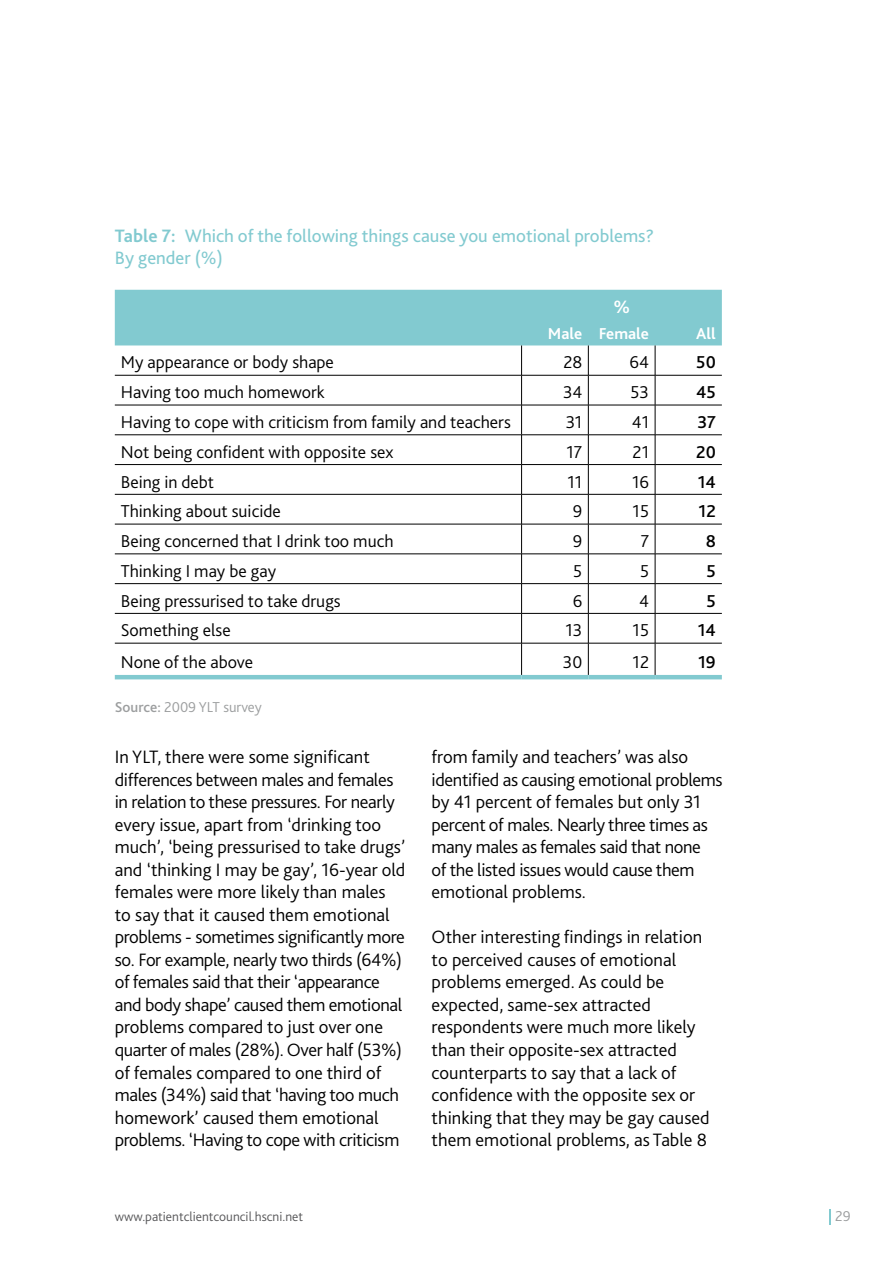
<style>
.page{position:relative;width:893px;height:1263px;background:#fff}
.page>*{position:absolute;margin:0;border:0;box-sizing:border-box;transform-origin:0 0}
.t1{font:300 18.75px/22.5px "Bliss 2";letter-spacing:-.02em;color:#000}
.t2{font:300 18.75px/22.5px "Bliss 2";color:#000}
.t3{font:18.75px/21.8px "Bliss 2";color:#82cad0}
.t4{font:700 18.75px "Bliss 2";color:#fff}
.t5{font:300 18px "Bliss 2";color:#000}
.t6{font:500 18px "Bliss 2";color:#000}
.t7{font:700 16.5px "Bliss 2";color:#fff}
.t8{font:300 15px "Bliss 2";color:#9c9e9f}
.t9{font:300 13.5px "Bliss 2";color:#58585a}
.s1{font-weight:700}
.s2{font-weight:500}
</style>
<div class="page">
<div style="left:115px;top:290px;width:607px;height:55px;background:#82cad0"></div>
<hr style="left:521px;top:345px;width:1px;height:30px;background:#000">
<hr style="left:588px;top:345px;width:1px;height:30px;background:#000">
<hr style="left:115px;top:375px;width:407px;height:1px;background:#000">
<hr style="left:522px;top:375px;width:66px;height:1px;background:#000">
<hr style="left:521px;top:375px;width:1px;height:30px;background:#000">
<hr style="left:588px;top:375px;width:67px;height:1px;background:#000">
<hr style="left:588px;top:375px;width:1px;height:30px;background:#000">
<hr style="left:655px;top:375px;width:67px;height:1px;background:#000">
<hr style="left:115px;top:405px;width:407px;height:1px;background:#000">
<hr style="left:522px;top:405px;width:66px;height:1px;background:#000">
<hr style="left:521px;top:405px;width:1px;height:30px;background:#000">
<hr style="left:588px;top:405px;width:67px;height:1px;background:#000">
<hr style="left:588px;top:405px;width:1px;height:30px;background:#000">
<hr style="left:655px;top:405px;width:67px;height:1px;background:#000">
<hr style="left:115px;top:434px;width:407px;height:1px;background:#000">
<hr style="left:522px;top:434px;width:66px;height:1px;background:#000">
<hr style="left:588px;top:434px;width:67px;height:1px;background:#000">
<hr style="left:655px;top:434px;width:67px;height:1px;background:#000">
<hr style="left:115px;top:464px;width:407px;height:1px;background:#000">
<hr style="left:522px;top:464px;width:66px;height:1px;background:#000">
<svg style="left:521px;top:435px;width:1px;height:59px"></svg>
<hr style="left:588px;top:464px;width:67px;height:1px;background:#000">
<svg style="left:588px;top:435px;width:1px;height:59px"></svg>
<hr style="left:655px;top:464px;width:67px;height:1px;background:#000">
<hr style="left:115px;top:494px;width:407px;height:1px;background:#000">
<hr style="left:522px;top:494px;width:66px;height:1px;background:#000">
<hr style="left:521px;top:494px;width:1px;height:30px;background:#000">
<hr style="left:588px;top:494px;width:67px;height:1px;background:#000">
<hr style="left:588px;top:494px;width:1px;height:30px;background:#000">
<hr style="left:655px;top:494px;width:67px;height:1px;background:#000">
<hr style="left:115px;top:524px;width:407px;height:1px;background:#000">
<hr style="left:522px;top:524px;width:66px;height:1px;background:#000">
<hr style="left:521px;top:524px;width:1px;height:30px;background:#000">
<hr style="left:588px;top:524px;width:67px;height:1px;background:#000">
<hr style="left:588px;top:524px;width:1px;height:30px;background:#000">
<hr style="left:655px;top:524px;width:67px;height:1px;background:#000">
<hr style="left:115px;top:554px;width:407px;height:1px;background:#000">
<hr style="left:522px;top:554px;width:66px;height:1px;background:#000">
<hr style="left:588px;top:554px;width:67px;height:1px;background:#000">
<hr style="left:655px;top:554px;width:67px;height:1px;background:#000">
<hr style="left:115px;top:583px;width:407px;height:1px;background:#000">
<hr style="left:522px;top:583px;width:66px;height:1px;background:#000">
<hr style="left:588px;top:583px;width:67px;height:1px;background:#000">
<hr style="left:655px;top:583px;width:67px;height:1px;background:#000">
<hr style="left:115px;top:613px;width:407px;height:1px;background:#000">
<hr style="left:522px;top:613px;width:66px;height:1px;background:#000">
<svg style="left:521px;top:554px;width:1px;height:89px"></svg>
<hr style="left:588px;top:613px;width:67px;height:1px;background:#000">
<svg style="left:588px;top:554px;width:1px;height:89px"></svg>
<hr style="left:655px;top:613px;width:67px;height:1px;background:#000">
<hr style="left:115px;top:643px;width:407px;height:1px;background:#000">
<hr style="left:522px;top:643px;width:66px;height:1px;background:#000">
<hr style="left:521px;top:643px;width:1px;height:32px;background:#000">
<hr style="left:588px;top:643px;width:67px;height:1px;background:#000">
<hr style="left:588px;top:643px;width:1px;height:32px;background:#000">
<hr style="left:655px;top:643px;width:67px;height:1px;background:#000">
<hr style="left:115px;top:675px;width:407px;height:4px;background:#82cad0">
<hr style="left:522px;top:675px;width:66px;height:4px;background:#82cad0">
<hr style="left:588px;top:675px;width:67px;height:4px;background:#82cad0">
<hr style="left:655px;top:675px;width:67px;height:4px;background:#82cad0">
<hr style="left:655px;top:345px;width:1px;height:30px;background:#000">
<hr style="left:655px;top:375px;width:1px;height:30px;background:#000">
<hr style="left:655px;top:405px;width:1px;height:30px;background:#000">
<svg style="left:655px;top:435px;width:1px;height:59px"></svg>
<hr style="left:655px;top:494px;width:1px;height:30px;background:#000">
<hr style="left:655px;top:524px;width:1px;height:30px;background:#000">
<svg style="left:655px;top:554px;width:1px;height:89px"></svg>
<hr style="left:655px;top:643px;width:1px;height:32px;background:#000">
<svg style="left:829px;top:1209px;width:1px;height:15px"></svg>
<p class="t3" style="left:115px;top:225px;width:541px"><span class="s1">Table 7:</span> Which of the following things cause you emotional problems?<br>By gender (%)</p>
<p class="t4" style="left:613px;top:295px;width:18px">%</p>
<p class="t7" style="left:548px;top:324px;width:103px">Male Female</p>
<p class="t7" style="left:696px;top:324px;width:21px">All</p>
<p class="t5" style="left:121px;top:351px;width:215px">My appearance or body shape</p>
<p class="t5" style="left:563px;top:351px;width:20px">28</p>
<p class="t5" style="left:630px;top:351px;width:21px">64</p>
<p class="t6" style="left:696px;top:351px;width:21px">50</p>
<p class="t5" style="left:121px;top:381px;width:205px">Having too much homework</p>
<p class="t5" style="left:563px;top:381px;width:21px">34</p>
<p class="t5" style="left:630px;top:381px;width:20px">53</p>
<p class="t6" style="left:696px;top:381px;width:21px">45</p>
<p class="t5" style="left:121px;top:411px;width:392px">Having to cope with criticism from family and teachers</p>
<p class="t5" style="left:566px;top:411px;width:18px">31</p>
<p class="t5" style="left:632px;top:411px;width:19px">41</p>
<p class="t6" style="left:697px;top:411px;width:20px">37</p>
<p class="t5" style="left:121px;top:441px;width:274px">Not being confident with opposite sex</p>
<p class="t5" style="left:566px;top:441px;width:17px">17</p>
<p class="t5" style="left:633px;top:441px;width:18px">21</p>
<p class="t6" style="left:696px;top:441px;width:21px">20</p>
<p class="t5" style="left:121px;top:470px;width:95px">Being in debt</p>
<p class="t5" style="left:568px;top:470px;width:16px">11</p>
<p class="t5" style="left:632px;top:470px;width:18px">16</p>
<p class="t6" style="left:698px;top:470px;width:20px">14</p>
<p class="t5" style="left:121px;top:500px;width:162px">Thinking about suicide</p>
<p class="t5" style="left:573px;top:500px;width:11px">9</p>
<p class="t5" style="left:633px;top:500px;width:18px">15</p>
<p class="t6" style="left:699px;top:500px;width:19px">12</p>
<p class="t5" style="left:121px;top:530px;width:274px">Being concerned that I drink too much</p>
<p class="t5" style="left:573px;top:530px;width:11px">9</p>
<p class="t5" style="left:641px;top:530px;width:10px">7</p>
<p class="t6" style="left:706px;top:530px;width:12px">8</p>
<p class="t5" style="left:121px;top:560px;width:157px">Thinking I may be gay</p>
<p class="t5" style="left:573px;top:560px;width:11px">5</p>
<p class="t5" style="left:640px;top:560px;width:11px">5</p>
<p class="t6" style="left:706px;top:560px;width:11px">5</p>
<p class="t5" style="left:121px;top:589px;width:221px">Being pressurised to take drugs</p>
<p class="t5" style="left:573px;top:589px;width:11px">6</p>
<p class="t5" style="left:639px;top:589px;width:11px">4</p>
<p class="t6" style="left:706px;top:589px;width:11px">5</p>
<p class="t5" style="left:121px;top:619px;width:111px">Something else</p>
<p class="t5" style="left:565px;top:619px;width:18px">13</p>
<p class="t5" style="left:633px;top:619px;width:18px">15</p>
<p class="t6" style="left:698px;top:619px;width:20px">14</p>
<p class="t5" style="left:121px;top:651px;width:134px">None of the above</p>
<p class="t5" style="left:563px;top:651px;width:21px">30</p>
<p class="t5" style="left:633px;top:651px;width:18px">12</p>
<p class="t6" style="left:698px;top:651px;width:19px">19</p>
<p class="t8" style="left:115px;top:698px;width:149px"><span class="s2">Source:</span> 2009 YLT survey</p>
<p class="t1" style="left:115px;top:745px;width:292px">In YLT, there were some significant differences between males and females in relation to these pressures. For nearly every issue, apart from ‘drinking too much’, ‘being pressurised to take drugs’ and ‘thinking I may be gay’, 16-year old females were more likely than males to say that it caused them emotional problems - sometimes significantly more so. For example, nearly two thirds (64%) of females said that their ‘appearance and body shape’ caused them emotional problems compared to just over one quarter of males (28%). Over half (53%) of females compared to one third of males (34%) said that ‘having too much homework’ caused them emotional problems. ‘Having to cope with criticism</p>
<p class="t1" style="left:432px;top:745px;width:292px">from family and teachers’ was also identified as causing emotional problems by 41 percent of females but only 31 percent of males. Nearly three times as many males as females said that none<br>of the listed issues would cause them emotional problems.</p>
<p class="t2" style="left:432px;top:925px;width:280px">Other interesting findings in relation to perceived causes of emotional problems emerged. As could be expected, same-sex attracted respondents were much more likely than their opposite-sex attracted counterparts to say that a lack of confidence with the opposite sex or thinking that they may be gay caused them emotional problems, as Table 8</p>
<p class="t9" style="left:115px;top:1208px;width:190px">www.patientclientcouncil.hscni.net</p>
<p class="t8" style="left:835px;top:1207px;width:17px">29</p>
</div>
